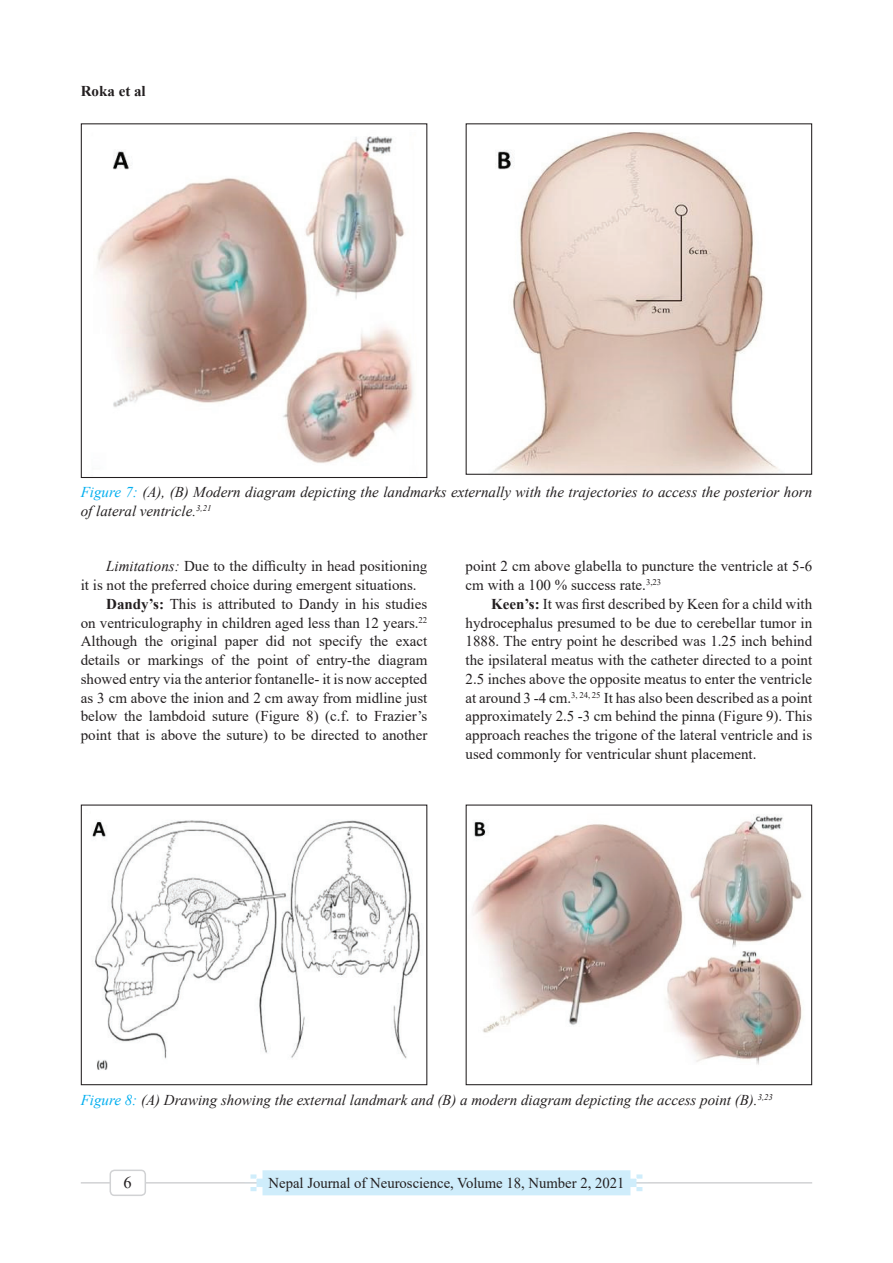
<style>
.page{position:relative;width:893px;height:1263px;background:#fff}
.page>*{position:absolute;margin:0;border:0;box-sizing:border-box;transform-origin:0 0}
.t1{font:16.5px "Times New Roman";color:#231f20}
.t2{font:15px/18.8px "Times New Roman";color:#231f20}
.t3{font:italic 15px/18.8px "Times New Roman";color:#231f20}
.t4{font:700 15px "Times New Roman";color:#231f20}
.s1{color:#00aeef}
.s2{font-style:italic}
.s3{font-weight:700}
</style>
<div class="page">
<hr style="left:81px;top:1182px;width:731px;height:1px;background:#d1d2d4">
<svg style="left:244px;top:1170px;width:404px;height:25px;background:#d2eefb"></svg>
<div style="left:110px;top:1170px;width:35px;height:25px;background:#fff;border-radius:4px"></div>
<div style="left:110px;top:1169px;width:36px;height:27px;border:2px solid #d1d2d4;border-radius:4px"></div>
<img style="left:97px;top:123px;width:682px;height:355px">
<img style="left:92px;top:804px;width:711px;height:276px">
<div style="left:466px;top:123px;width:346px;height:352px;border:1px solid #231f20"></div>
<div style="left:81px;top:123px;width:346px;height:355px;border:1px solid #231f20"></div>
<div style="left:81px;top:804px;width:346px;height:281px;border:1px solid #231f20"></div>
<div style="left:466px;top:804px;width:346px;height:281px;border:1px solid #231f20"></div>
<p class="t4" style="left:81px;top:80px;width:66px">Roka et al</p>
<p class="t3" style="left:81px;top:482px;width:733px"><span class="s1">Figure 7:</span> (A), (B) Modern diagram depicting the landmarks externally with the trajectories to access the posterior horn of lateral ventricle.<sup>3,21</sup></p>
<p class="t2" style="left:106px;top:556px;width:323px"><span class="s2">Limitations:</span> Due to the difficulty in head positioning</p>
<p class="t2" style="left:81px;top:575px;width:337px">it is not the preferred choice during emergent situations.</p>
<p class="t2" style="left:106px;top:594px;width:322px"><span class="s3">Dandy’s:</span> This is attributed to Dandy in his studies</p>
<p class="t2" style="left:81px;top:613px;width:348px">on ventriculography in children aged less than 12 years.<sup>22</sup></p>
<p class="t2" style="left:81px;top:631px;width:348px">Although the original paper did not specify the exact</p>
<p class="t2" style="left:81px;top:650px;width:348px">details or markings of the point of entry-the diagram</p>
<p class="t2" style="left:81px;top:669px;width:348px">showed entry via the anterior fontanelle- it is now accepted</p>
<p class="t2" style="left:81px;top:688px;width:348px">as 3 cm above the inion and 2 cm away from midline just</p>
<p class="t2" style="left:81px;top:706px;width:348px">below the lambdoid suture (Figure 8) (c.f. to Frazier’s</p>
<p class="t2" style="left:81px;top:725px;width:348px">point that is above the suture) to be directed to another</p>
<p class="t2" style="left:466px;top:556px;width:348px">point 2 cm above glabella to puncture the ventricle at 5-6 cm with a 100 % success rate.<sup>3,23</sup></p>
<p class="t2" style="left:466px;top:594px;width:348px;text-align:justify;text-indent:26px"><span class="s3">Keen’s:</span> It was first described by Keen for a child with hydrocephalus presumed to be due to cerebellar tumor in 1888. The entry point he described was 1.25 inch behind the ipsilateral meatus with the catheter directed to a point 2.5 inches above the opposite meatus to enter the ventricle at around 3 -4 cm.<sup>3,</sup> <sup>24,</sup> <sup>25</sup> It has also been described as a point approximately 2.5 -3 cm behind the pinna (Figure 9). This approach reaches the trigone of the lateral ventricle and is used commonly for ventricular shunt placement.</p>
<p class="t3" style="left:81px;top:1090px;width:694px"><span class="s1">Figure 8:</span> (A) Drawing showing the external landmark and (B) a modern diagram depicting the access point (B).<sup>3,23</sup></p>
<p class="t1" style="left:124px;top:1171px;width:10px">6</p>
<p class="t2" style="left:269px;top:1173px;width:357px">Nepal Journal of Neuroscience, Volume 18, Number 2, 2021</p>
</div>
